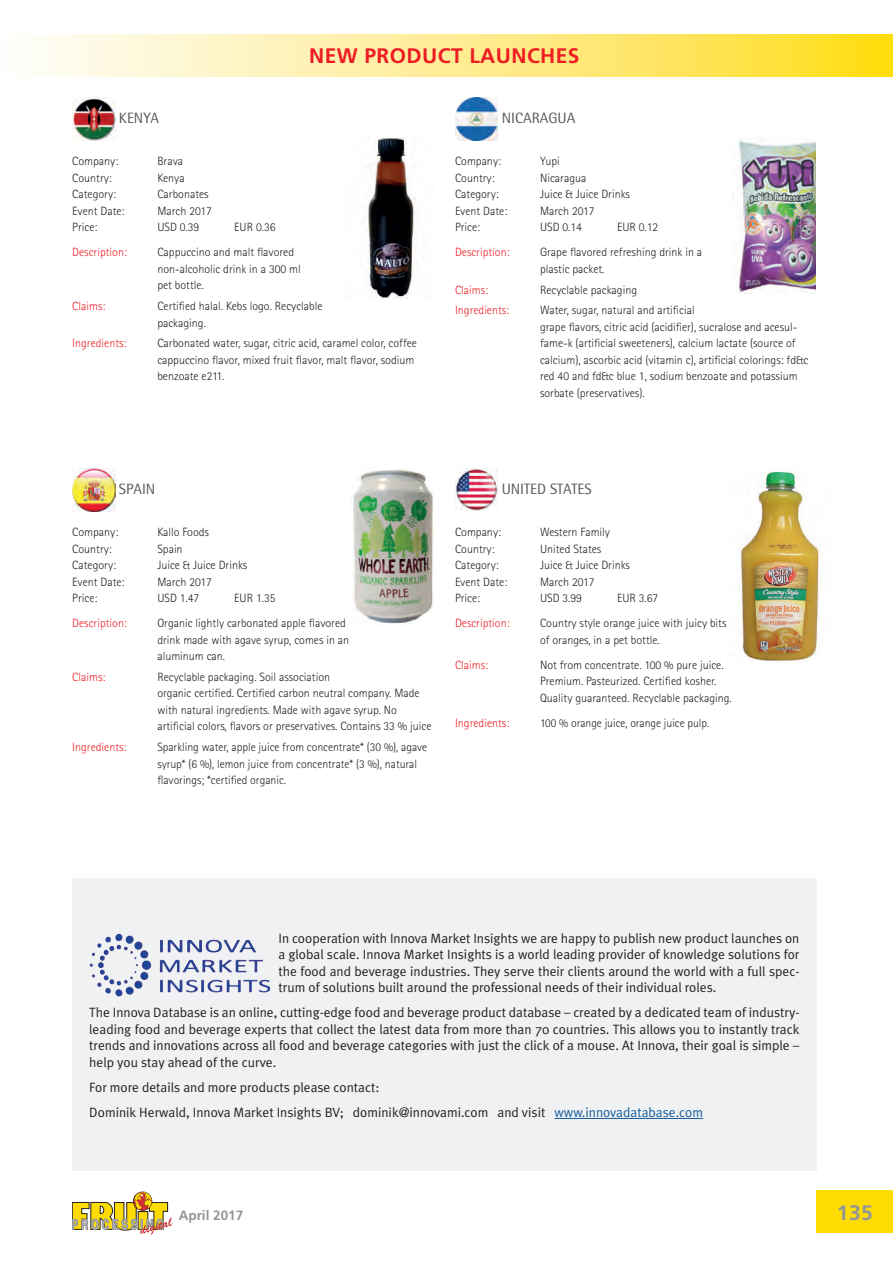
<style>
.page{position:relative;width:893px;height:1263px;background:#fff}
.page>*{position:absolute;margin:0;border:0;box-sizing:border-box;transform-origin:0 0}
.t1{font:700 21px "Frutiger";letter-spacing:.02em;color:#ee1d23}
.t2{font:700 21px "Frutiger";color:#939598}
.t3{font:15px "Rotis Semi Sans";color:#57585a}
.t4{font:13.5px/16.5px "Meta Plus Normal";color:#231f20;text-align:justify}
.t5{font:700 13.5px "Frutiger";color:#939598}
.t6{font:300 12px/16.5px "Rotis Sans Serif";color:#231f20}
.t7{font:300 12px "Rotis Sans Serif";color:#ee1d23}
.s1{color:#175d9e}
</style>
<div class="page">
<svg style="left:36px;top:34px;width:857px;height:43px;background:#feec8d"></svg>
<div style="left:816px;top:1191px;width:77px;height:42px;background:#ffdc01"></div>
<svg style="left:72px;top:1192px;width:101px;height:43px"></svg>
<div style="left:72px;top:878px;width:744px;height:292px;background:#f0f1f2"></div>
<hr style="left:555px;top:1118px;width:148px;height:1px;background:#175d9e">
<img style="left:105px;top:934px;width:107px;height:17px">
<img style="left:72px;top:468px;width:43px;height:43px">
<img style="left:353px;top:468px;width:80px;height:156px">
<img style="left:455px;top:98px;width:43px;height:43px">
<img style="left:736px;top:138px;width:80px;height:156px">
<img style="left:455px;top:469px;width:42px;height:42px">
<img style="left:738px;top:468px;width:82px;height:194px">
<img style="left:72px;top:98px;width:43px;height:43px">
<img style="left:366px;top:137px;width:52px;height:161px">
<p class="t3" style="left:119px;top:109px;width:42px">KENYA</p>
<h1 class="t1" style="left:309px;top:44px;width:272px">NEW PRODUCT LAUNCHES</h1>
<p class="t3" style="left:502px;top:109px;width:75px">NICARAGUA</p>
<p class="t6" style="left:72px;top:153px;width:47px">Company:</p>
<p class="t6" style="left:157px;top:153px;width:27px">Brava</p>
<p class="t6" style="left:72px;top:170px;width:41px">Country:</p>
<p class="t6" style="left:157px;top:170px;width:29px">Kenya</p>
<p class="t6" style="left:72px;top:186px;width:45px">Category:</p>
<p class="t6" style="left:157px;top:186px;width:53px">Carbonates</p>
<p class="t6" style="left:72px;top:203px;width:54px">Event Date:</p>
<p class="t6" style="left:157px;top:203px;width:56px">March 2017</p>
<p class="t6" style="left:72px;top:219px;width:27px">Price:</p>
<p class="t6" style="left:157px;top:219px;width:43px">USD 0.39</p>
<p class="t6" style="left:234px;top:219px;width:43px">EUR 0.36</p>
<p class="t7" style="left:72px;top:245px;width:56px">Description:</p>
<p class="t6" style="left:157px;top:244px;width:145px">Cappuccino and malt flavored non-alcoholic drink in a 300 ml pet bottle.</p>
<p class="t7" style="left:72px;top:299px;width:35px">Claims:</p>
<p class="t6" style="left:157px;top:298px;width:167px">Certified halal. Kebs logo. Recyclable packaging.</p>
<p class="t7" style="left:72px;top:336px;width:56px">Ingredients:</p>
<p class="t6" style="left:157px;top:335px;width:261px">Carbonated water, sugar, citric acid, caramel color, coffee cappuccino flavor, mixed fruit flavor, malt flavor, sodium benzoate e211.</p>
<p class="t6" style="left:455px;top:153px;width:47px">Company:</p>
<p class="t6" style="left:540px;top:153px;width:21px">Yupi</p>
<p class="t6" style="left:455px;top:170px;width:41px">Country:</p>
<p class="t6" style="left:540px;top:170px;width:48px">Nicaragua</p>
<p class="t6" style="left:455px;top:186px;width:45px">Category:</p>
<p class="t6" style="left:540px;top:186px;width:91px">Juice &amp; Juice Drinks</p>
<p class="t6" style="left:455px;top:203px;width:54px">Event Date:</p>
<p class="t6" style="left:540px;top:203px;width:56px">March 2017</p>
<p class="t6" style="left:455px;top:219px;width:27px">Price:</p>
<p class="t6" style="left:540px;top:219px;width:43px">USD 0.14</p>
<p class="t6" style="left:617px;top:219px;width:43px">EUR 0.12</p>
<p class="t7" style="left:455px;top:245px;width:56px">Description:</p>
<p class="t6" style="left:540px;top:244px;width:164px">Grape flavored refreshing drink in a plastic packet.</p>
<p class="t7" style="left:455px;top:283px;width:35px">Claims:</p>
<p class="t6" style="left:540px;top:281px;width:99px">Recyclable packaging</p>
<p class="t7" style="left:455px;top:303px;width:56px">Ingredients:</p>
<p class="t6" style="left:540px;top:302px;width:270px">Water, sugar, natural and artificial<br>grape flavors, citric acid (acidifier), sucralose and acesul&shy;fame-k (artificial sweeteners), calcium lactate (source of calcium), ascorbic acid (vitamin c), artificial colorings: fd&amp;c red 40 and fd&amp;c blue 1, sodium benzoate and potassium sorbate (preservatives).</p>
<p class="t3" style="left:119px;top:480px;width:38px">SPAIN</p>
<p class="t6" style="left:72px;top:524px;width:47px">Company:</p>
<p class="t6" style="left:157px;top:524px;width:53px">Kallo Foods</p>
<p class="t6" style="left:72px;top:540px;width:41px">Country:</p>
<p class="t6" style="left:157px;top:540px;width:27px">Spain</p>
<p class="t6" style="left:72px;top:557px;width:45px">Category:</p>
<p class="t6" style="left:157px;top:557px;width:91px">Juice &amp; Juice Drinks</p>
<p class="t6" style="left:72px;top:573px;width:54px">Event Date:</p>
<p class="t6" style="left:157px;top:573px;width:56px">March 2017</p>
<p class="t6" style="left:72px;top:590px;width:27px">Price:</p>
<p class="t6" style="left:157px;top:590px;width:43px">USD 1.47</p>
<p class="t6" style="left:234px;top:590px;width:43px">EUR 1.35</p>
<p class="t7" style="left:72px;top:616px;width:56px">Description:</p>
<p class="t6" style="left:157px;top:615px;width:193px">Organic lightly carbonated apple flavored drink made with agave syrup, comes in an aluminum can.</p>
<p class="t7" style="left:72px;top:670px;width:35px">Claims:</p>
<p class="t6" style="left:157px;top:668px;width:276px">Recyclable packaging. Soil association<br>organic certified. Certified carbon neutral company. Made with natural ingredients. Made with agave syrup. No artificial colors, flavors or preservatives. Contains 33 % juice</p>
<p class="t7" style="left:72px;top:740px;width:56px">Ingredients:</p>
<p class="t6" style="left:157px;top:739px;width:271px">Sparkling water, apple juice from concentrate* (30 %), agave syrup* (6 %), lemon juice from concentrate* (3 %), natural flavorings; *certified organic.</p>
<p class="t3" style="left:502px;top:480px;width:92px">UNITED STATES</p>
<p class="t6" style="left:455px;top:524px;width:47px">Company:</p>
<p class="t6" style="left:540px;top:524px;width:71px">Western Family</p>
<p class="t6" style="left:455px;top:540px;width:41px">Country:</p>
<p class="t6" style="left:540px;top:540px;width:63px">United States</p>
<p class="t6" style="left:455px;top:557px;width:45px">Category:</p>
<p class="t6" style="left:540px;top:557px;width:91px">Juice &amp; Juice Drinks</p>
<p class="t6" style="left:455px;top:573px;width:54px">Event Date:</p>
<p class="t6" style="left:540px;top:573px;width:56px">March 2017</p>
<p class="t6" style="left:455px;top:590px;width:27px">Price:</p>
<p class="t6" style="left:540px;top:590px;width:43px">USD 3.99</p>
<p class="t6" style="left:617px;top:590px;width:43px">EUR 3.67</p>
<p class="t7" style="left:455px;top:616px;width:56px">Description:</p>
<p class="t6" style="left:540px;top:615px;width:188px">Country style orange juice with juicy bits of oranges, in a pet bottle.</p>
<p class="t7" style="left:455px;top:658px;width:35px">Claims:</p>
<p class="t6" style="left:540px;top:656px;width:193px">Not from concentrate. 100 % pure juice.<br>Premium. Pasteurized. Certified kosher.<br>Quality guaranteed. Recyclable packaging.</p>
<p class="t7" style="left:455px;top:716px;width:56px">Ingredients:</p>
<p class="t6" style="left:540px;top:714px;width:171px">100 % orange juice, orange juice pulp.</p>
<p class="t4" style="left:279px;top:929px;width:522px">In cooperation with Innova Market Insights we are happy to publish new product launches on a global scale. Innova Market Insights is a world leading provider of knowledge solutions for the food and beverage industries. They serve their clients around the world with a full spec&shy;trum of solutions built around the professional needs of their individual roles.</p>
<p class="t4" style="left:89px;top:1004px;width:712px">The Innova Database is an online, cutting-edge food and beverage product database – created by a dedicated team of industry&shy;leading food and beverage experts that collect the latest data from more than 70 countries. This allows you to instantly track trends and innovations across all food and beverage categories with just the click of a mouse. At Innova, their goal is simple – help you stay ahead of the curve.</p>
<p class="t4" style="left:89px;top:1074px;width:615px;line-height:25px">For more details and more products please contact:<br>Dominik Herwald, Innova Market Insights BV; dominik@innovami.com and visit <span class="s1">www.innovadatabase.com</span></p>
<p class="t5" style="left:179px;top:1208px;width:66px">April 2017</p>
<h1 class="t2" style="left:837px;top:1201px;width:37px">135</h1>
</div>
